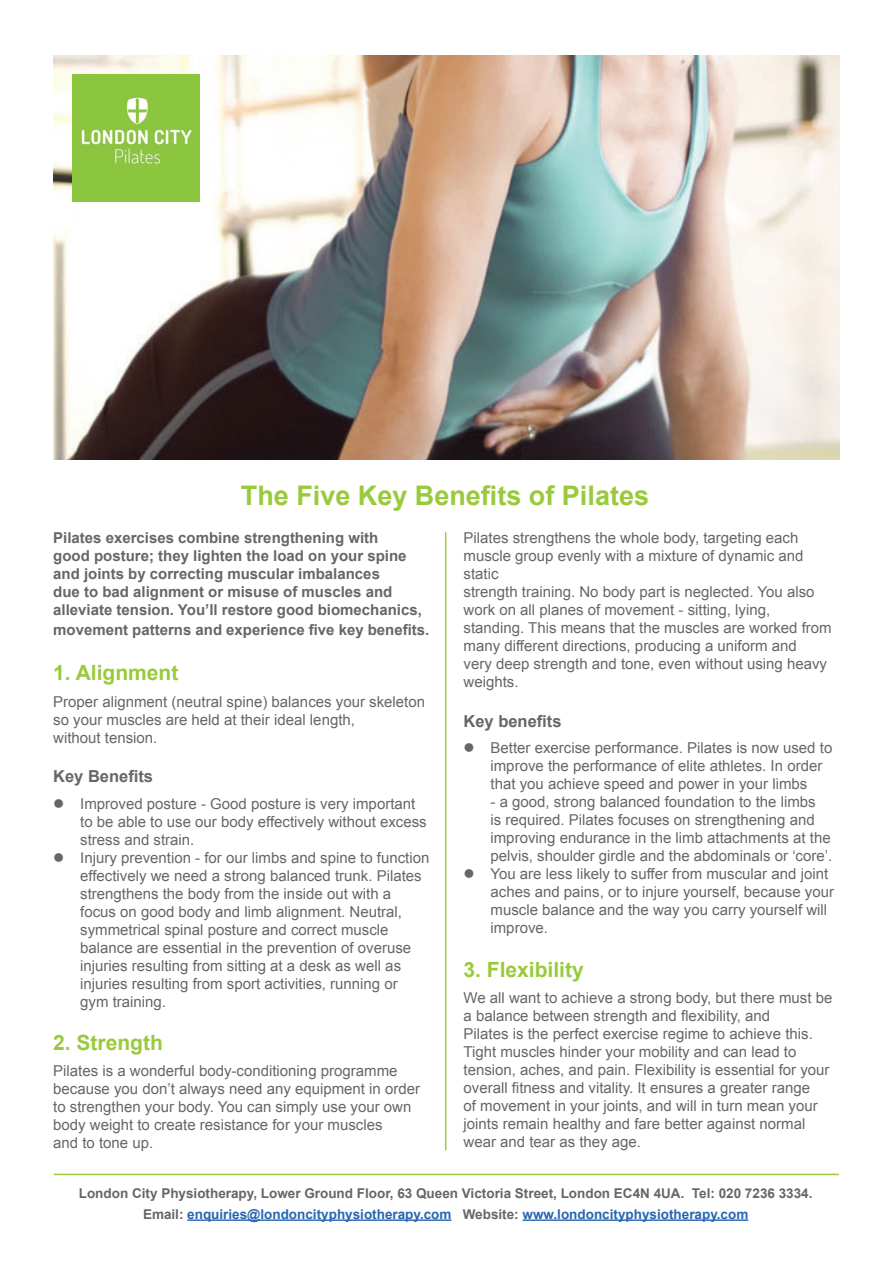
<style>
.page{position:relative;width:893px;height:1263px;background:#fff}
.page>*{position:absolute;margin:0;border:0;box-sizing:border-box;transform-origin:0 0}
.t1{font:700 27px "Arial";color:#99ca3b}
.t2{font:700 21px "Arial";color:#99ca3b}
.t3{font:700 16.5px "Arial";color:#666}
.t4{font:15px/18px "Arial";color:#666}
.t5{font:700 15px/18px "Arial";color:#666}
.t6{font:700 13.5px/21px "Arial";color:#666;text-align:center}
.s1{color:#2865b1}
</style>
<div class="page">
<img style="left:53px;top:56px;width:787px;height:404px">
<img style="left:72px;top:74px;width:128px;height:128px">
<hr style="left:187px;top:1219px;width:264px;height:2px;background:#2865b1">
<hr style="left:523px;top:1219px;width:225px;height:2px;background:#2865b1">
<hr style="left:54px;top:1174px;width:785px;height:1px;background:#99ca3b">
<hr style="left:445px;top:532px;width:1px;height:618px;background:#99ca3b">
<h1 class="t1" style="left:241px;top:476px;width:410px">The Five Key Benefits of Pilates</h1>
<p class="t5" style="left:53px;top:529px;width:370px">Pilates exercises combine strengthening with<br>good posture; they lighten the load on your spine and joints by correcting muscular imbalances<br>due to bad alignment or misuse of muscles and alleviate tension. You’ll restore good biomechanics,</p>
<p class="t5" style="left:53px;top:621px;width:378px">movement patterns and experience five key benefits.</p>
<h2 class="t2" style="left:53px;top:658px;width:127px">1. Alignment</h2>
<p class="t4" style="left:53px;top:692px;width:373px">Proper alignment (neutral spine) balances your skeleton so your muscles are held at their ideal length,<br>without tension.</p>
<p class="t3" style="left:53px;top:765px;width:101px">Key Benefits</p>
<p class="t4" style="left:80px;top:794px;width:351px">Improved posture - Good posture is very important to be able to use our body effectively without excess stress and strain.<br>Injury prevention - for our limbs and spine to function effectively we need a strong balanced trunk. Pilates strengthens the body from the inside out with a focus on good body and limb alignment. Neutral, symmetrical spinal posture and correct muscle balance are essential in the prevention of overuse injuries resulting from sitting at a desk as well as injuries resulting from sport activities, running or gym training.</p>
<h2 class="t2" style="left:53px;top:1028px;width:111px">2. Strength</h2>
<p class="t4" style="left:53px;top:1062px;width:368px">Pilates is a wonderful body-conditioning programme because you don’t always need any equipment in order to strengthen your body. You can simply use your own body weight to create resistance for your muscles<br>and to tone up.</p>
<p class="t4" style="left:463px;top:529px;width:370px">Pilates strengthens the whole body, targeting each muscle group evenly with a mixture of dynamic and static<br>strength training. No body part is neglected. You also work on all planes of movement - sitting, lying, standing. This means that the muscles are worked from many different directions, producing a uniform and<br>very deep strength and tone, even without using heavy weights.</p>
<p class="t3" style="left:463px;top:709px;width:100px">Key benefits</p>
<p class="t4" style="left:490px;top:739px;width:343px">Better exercise performance. Pilates is now used to improve the performance of elite athletes. In order that you achieve speed and power in your limbs</p>
<p class="t4" style="left:490px;top:793px;width:345px">- a good, strong balanced foundation to the limbs<br>is required. Pilates focuses on strengthening and improving endurance in the limb attachments at the pelvis, shoulder girdle and the abdominals or ‘core’.<br>You are less likely to suffer from muscular and joint aches and pains, or to injure yourself, because your muscle balance and the way you carry yourself will improve.</p>
<h2 class="t2" style="left:463px;top:954px;width:122px">3. Flexibility</h2>
<p class="t4" style="left:463px;top:989px;width:370px">We all want to achieve a strong body, but there must be a balance between strength and flexibility, and<br>Pilates is the perfect exercise regime to achieve this.<br>Tight muscles hinder your mobility and can lead to tension, aches, and pain. Flexibility is essential for your overall fitness and vitality. It ensures a greater range<br>of movement in your joints, and will in turn mean your joints remain healthy and fare better against normal wear and tear as they age.</p>
<p class="t6" style="left:79px;top:1182px;width:735px">London City Physiotherapy, Lower Ground Floor, 63 Queen Victoria Street, London EC4N 4UA. Tel: 020 7236 3334.<br>Email: <span class="s1">enquiries@londoncityphysiotherapy.com</span> Website: <span class="s1">www.londoncityphysiotherapy.com</span></p>
</div>
